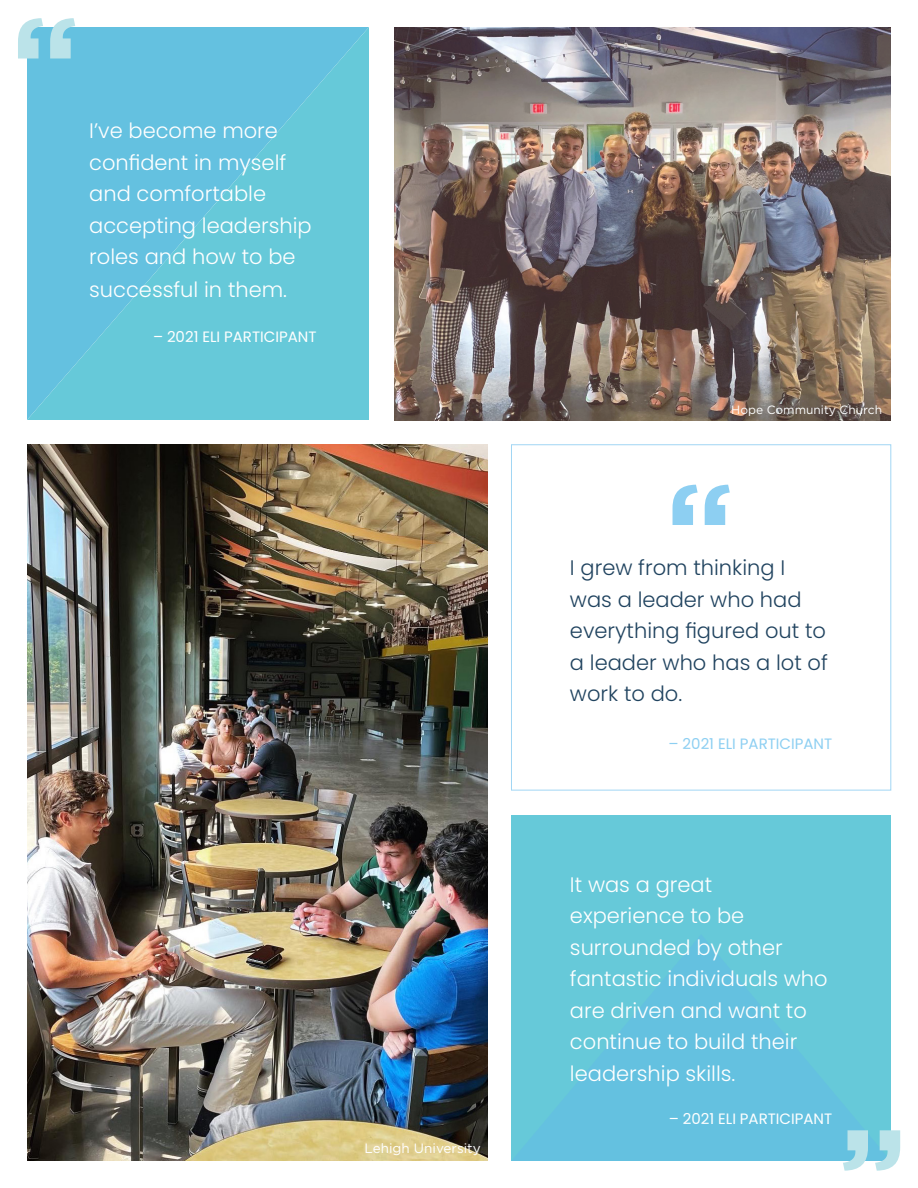
<style>
.page{position:relative;width:918px;height:1188px;background:#fff}
.page>*{position:absolute;margin:0;border:0;box-sizing:border-box;transform-origin:0 0}
.t1{font:300 21px/31.5px "Poppins";color:#fff}
.t2{font:300 21px/31.5px "Poppins";color:#20435f}
.by_the_center{font:15px "Poppins";color:#fff}
.by_the_center-2{font:15px "Poppins";color:#8dcff2}
.Client_text{font:13.5px "Gotham";color:#fff}
.Client_text-2{font:12px "Gotham";color:#fff}
</style>
<div class="page">
<div style="left:511px;top:445px;width:380px;height:345px;border:1px solid #a1d6f4"></div>
<div style="left:511px;top:815px;width:380px;height:346px;background:#66c9d9"></div>
<div style="left:27px;top:27px;width:342px;height:393px;background:#66c9d9"></div>
<img style="left:27px;top:444px;width:461px;height:717px">
<svg style="left:673px;top:485px;width:57px;height:40px"></svg>
<svg style="left:843px;top:1130px;width:57px;height:41px"></svg>
<svg style="left:18px;top:18px;width:57px;height:41px;background:#a9dce8"></svg>
<img style="left:394px;top:27px;width:497px;height:394px">
<p class="t1" style="left:89px;top:115px;width:224px">I’ve become more confident in myself and comfortable accepting leadership roles and how to be successful in them.</p>
<p class="by_the_center" style="left:153px;top:328px;width:165px">– 2021 ELI PARTICIPANT</p>
<p class="Client_text" style="left:365px;top:1139px;width:118px">Lehigh University</p>
<p class="Client_text-2" style="left:731px;top:402px;width:152px">Hope Community Church</p>
<p class="t2" style="left:570px;top:552px;width:259px">I grew from thinking I was a leader who had everything figured out to a leader who has a lot of work to do.</p>
<p class="by_the_center-2" style="left:669px;top:735px;width:165px">– 2021 ELI PARTICIPANT</p>
<p class="t1" style="left:570px;top:869px;width:259px">It was a great experience to be surrounded by other fantastic individuals who are driven and want to continue to build their leadership skills.</p>
<p class="by_the_center" style="left:669px;top:1110px;width:165px">– 2021 ELI PARTICIPANT</p>
</div>
